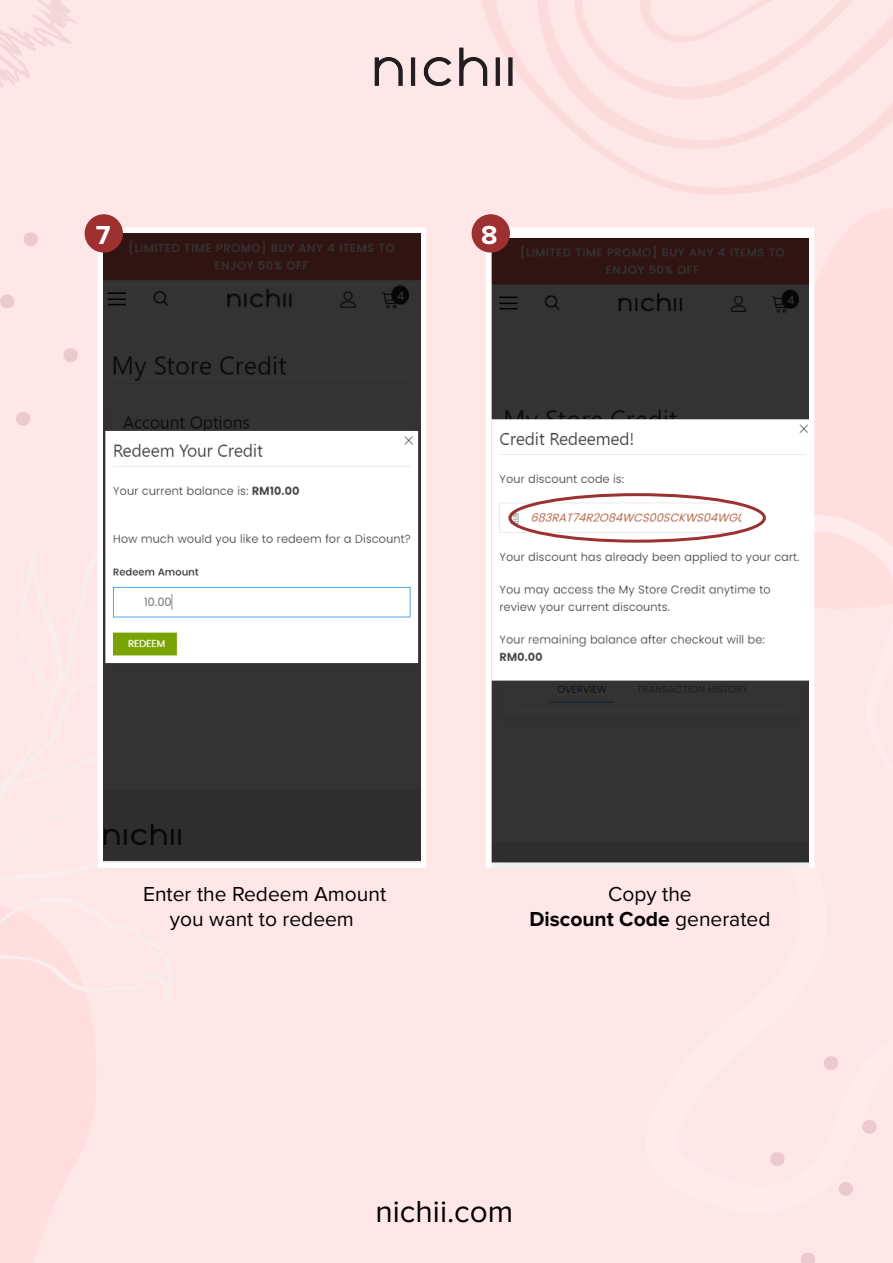
<style>
.page{position:relative;width:893px;height:1263px;background:#ffe6e7}
.page>*{position:absolute;margin:0;border:0;box-sizing:border-box;transform-origin:0 0}
.t1{font:31.5px "Proxima Nova";color:#000}
.t2{font:700 27px "Proxima Nova";color:#fff}
.t3{font:21px/25.2px "Proxima Nova";color:#000;text-align:center}
.s1{font-weight:700}
</style>
<div class="page">
<svg style="left:482px;top:0;width:372px;height:195px"></svg>
<svg style="left:534px;top:0;width:359px;height:151px"></svg>
<svg style="left:569px;top:0;width:324px;height:103px"></svg>
<svg style="left:0;top:0;width:78px;height:88px"></svg>
<svg style="left:24px;top:232px;width:14px;height:14px"></svg>
<svg style="left:0;top:294px;width:14px;height:14px"></svg>
<svg style="left:16px;top:412px;width:14px;height:14px"></svg>
<svg style="left:64px;top:348px;width:14px;height:14px"></svg>
<svg style="left:862px;top:1120px;width:14px;height:14px"></svg>
<svg style="left:824px;top:1056px;width:14px;height:14px"></svg>
<svg style="left:770px;top:1152px;width:14px;height:14px"></svg>
<svg style="left:839px;top:1182px;width:14px;height:14px"></svg>
<svg style="left:801px;top:1253px;width:14px;height:10px"></svg>
<img style="left:374px;top:35px;width:152px;height:66px">
<div style="left:98px;top:227px;width:328px;height:641px;border:12px solid #fff"></div>
<img style="left:104px;top:233px;width:316px;height:629px">
<div style="left:85px;top:214px;width:38px;height:39px;background:#9e3030;border-radius:50%"></div>
<div style="left:486px;top:227px;width:328px;height:641px;border:12px solid #fff"></div>
<img style="left:492px;top:239px;width:316px;height:628px">
<div style="left:472px;top:214px;width:38px;height:39px;background:#9e3030;border-radius:50%"></div>
<div style="left:508px;top:493px;width:258px;height:50px;border:3px solid #9e3030;border-radius:50%"></div>
<p class="t2" style="left:96px;top:219px;width:16px">7</p>
<p class="t2" style="left:481px;top:219px;width:18px">8</p>
<p class="t3" style="left:143px;top:881px;width:245px">Enter the Redeem Amount you want to redeem</p>
<p class="t3" style="left:530px;top:881px;width:242px">Copy the<br><span class="s1">Discount Code</span> generated</p>
<h1 class="t1" style="left:375px;top:1193px;width:139px">nichii.com</h1>
</div>
